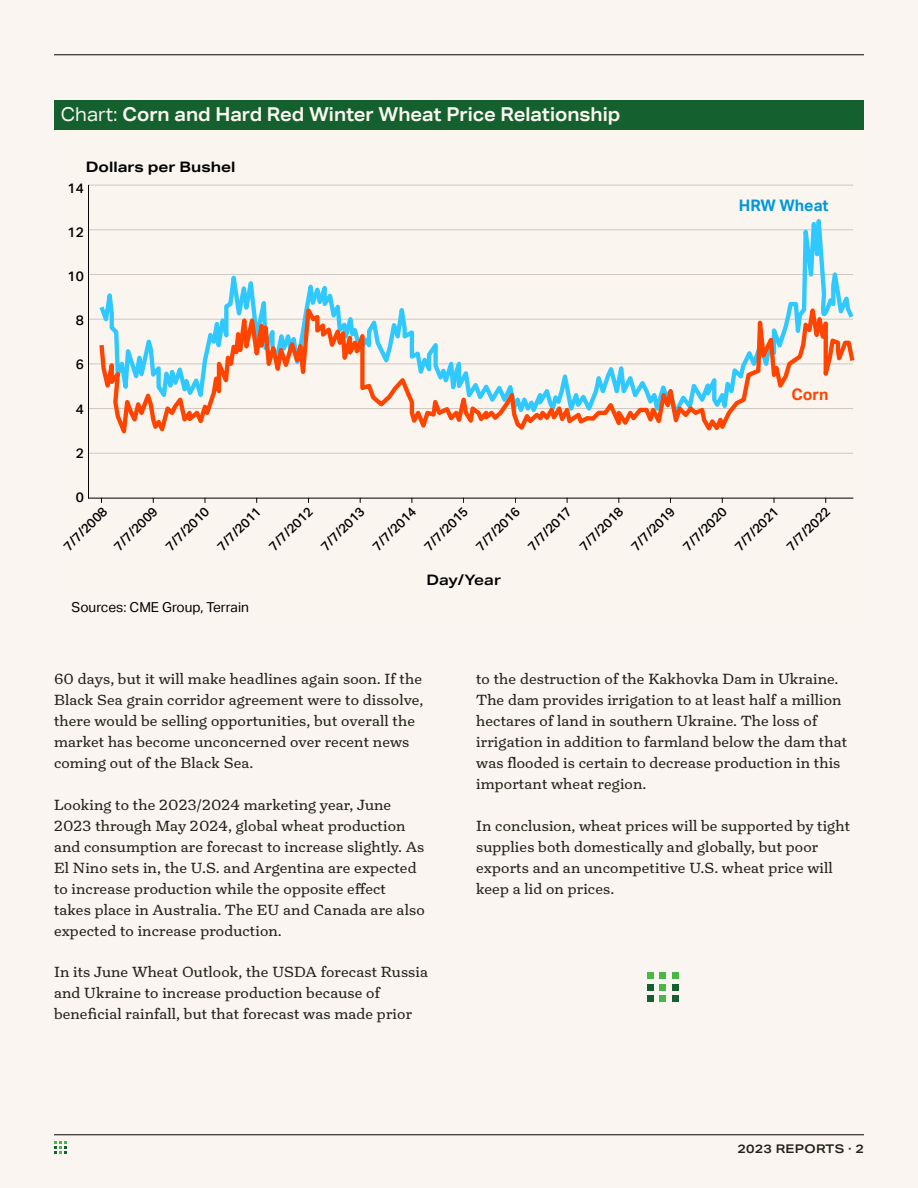
<style>
.page{position:relative;width:918px;height:1188px;background:#faf5f0}
.page>*{position:absolute;margin:0;border:0;box-sizing:border-box;transform-origin:0 0}
.t1{font:700 19.2px "Aktiv Grotesk Ex";color:#faf5ee;scale:.88 1}
.t2{font:700 15.9px "Aktiv Grotesk";color:#0099d8}
.t3{font:700 15.9px "Aktiv Grotesk";color:#f40}
.Body{font:15px/21px "Turnip";letter-spacing:.01em;color:#232319}
.t4{font:700 14.4px "Aktiv Grotesk Ex";color:#000}
.t5{font:600 14.4px "Aktiv Grotesk Ex";color:#000}
.t6{font:13.8px "Aktiv Grotesk";color:#000}
.t7{font:500 13.8px "Aktiv Grotesk";color:#000}
.t8{font:500 13.05px "Aktiv Grotesk";color:#000}
.t9{font:600 12px "Aktiv Grotesk Ex";letter-spacing:.025em;color:#232319}
.s1{font-weight:400}
</style>
<div class="page">
<hr style="left:54px;top:1134px;width:810px;height:1px;background:#232319">
<svg style="left:54px;top:1141px;width:13px;height:12px"></svg>
<hr style="left:89px;top:319px;width:764px;height:1px;background:#cec7c2">
<hr style="left:89px;top:274px;width:764px;height:1px;background:#cec7c2">
<hr style="left:89px;top:185px;width:764px;height:1px;background:#cec7c2">
<hr style="left:89px;top:229px;width:764px;height:1px;background:#cec7c2">
<hr style="left:89px;top:453px;width:764px;height:1px;background:#cec7c2">
<hr style="left:89px;top:408px;width:764px;height:1px;background:#cec7c2">
<hr style="left:89px;top:363px;width:764px;height:1px;background:#cec7c2">
<hr style="left:88px;top:185px;width:1px;height:313px;background:#000">
<div style="left:54px;top:100px;width:810px;height:30px;background:#14602f"></div>
<hr style="left:89px;top:498px;width:764px;height:1px;background:#000">
<svg style="left:96px;top:184px;width:757px;height:181px"></svg>
<svg style="left:97px;top:261px;width:758px;height:173px"></svg>
<hr style="left:54px;top:54px;width:810px;height:1px;background:#232319">
<div style="left:647px;top:972px;width:6px;height:7px;background:#48b744"></div>
<div style="left:660px;top:972px;width:6px;height:7px;background:#47b845"></div>
<div style="left:672px;top:972px;width:7px;height:7px;background:#47b845"></div>
<svg style="left:647px;top:984px;width:6px;height:6px"></svg>
<svg style="left:660px;top:984px;width:6px;height:6px"></svg>
<div style="left:672px;top:984px;width:7px;height:6px;background:#16602f"></div>
<div style="left:647px;top:995px;width:6px;height:7px;background:#16602f"></div>
<div style="left:660px;top:995px;width:6px;height:7px;background:#47b845"></div>
<div style="left:672px;top:995px;width:7px;height:7px;background:#16602f"></div>
<p class="t1" style="left:61px;top:103px;width:637px"><span class="s1">Chart:</span> Corn and Hard Red Winter Wheat Price Relationship</p>
<p class="t4" style="left:86px;top:158px;width:151px">Dollars per Bushel</p>
<p class="t7" style="left:68px;top:180px;width:18px">14</p>
<p class="t7" style="left:68px;top:224px;width:18px">12</p>
<p class="t7" style="left:68px;top:268px;width:18px">10</p>
<p class="t7" style="left:76px;top:312px;width:10px">8</p>
<p class="t7" style="left:76px;top:357px;width:10px">6</p>
<p class="t7" style="left:76px;top:401px;width:10px">4</p>
<p class="t7" style="left:76px;top:445px;width:10px">2</p>
<p class="t7" style="left:76px;top:489px;width:10px">0</p>
<p class="t2" style="left:739px;top:197px;width:91px">HRW Wheat</p>
<p class="t3" style="left:791px;top:386px;width:39px">Corn</p>
<p class="t8" style="left:60px;top:543px;width:57px;rotate:-45deg">7/7/2008</p>
<p class="t8" style="left:111px;top:543px;width:57px;rotate:-45deg">7/7/2009</p>
<p class="t8" style="left:163px;top:543px;width:57px;rotate:-45deg">7/7/2010</p>
<p class="t8" style="left:214px;top:543px;width:57px;rotate:-45deg">7/7/2011</p>
<p class="t8" style="left:266px;top:543px;width:57px;rotate:-45deg">7/7/2012</p>
<p class="t8" style="left:318px;top:543px;width:57px;rotate:-45deg">7/7/2013</p>
<p class="t8" style="left:370px;top:543px;width:57px;rotate:-45deg">7/7/2014</p>
<p class="t8" style="left:421px;top:543px;width:57px;rotate:-45deg">7/7/2015</p>
<p class="t8" style="left:473px;top:543px;width:57px;rotate:-45deg">7/7/2016</p>
<p class="t8" style="left:525px;top:543px;width:57px;rotate:-45deg">7/7/2017</p>
<p class="t8" style="left:577px;top:543px;width:57px;rotate:-45deg">7/7/2018</p>
<p class="t8" style="left:628px;top:543px;width:57px;rotate:-45deg">7/7/2019</p>
<p class="t8" style="left:680px;top:543px;width:57px;rotate:-45deg">7/7/2020</p>
<p class="t8" style="left:732px;top:543px;width:57px;rotate:-45deg">7/7/2021</p>
<p class="t8" style="left:784px;top:543px;width:57px;rotate:-45deg">7/7/2022</p>
<p class="t6" style="left:72px;top:599px;width:179px">Sources: CME Group, Terrain</p>
<p class="t5" style="left:426px;top:572px;width:76px">Day/Year</p>
<p class="Body" style="left:54px;top:669px;width:371px">60 days, but it will make headlines again soon. If the Black Sea grain corridor agreement were to dissolve, there would be selling opportunities, but overall the market has become unconcerned over recent news coming out of the Black Sea.</p>
<p class="Body" style="left:54px;top:794px;width:372px">Looking to the 2023/2024 marketing year, June 2023 through May 2024, global wheat production and consumption are forecast to increase slightly. As El Nino sets in, the U.S. and Argentina are expected to increase production while the opposite effect takes place in Australia. The EU and Canada are also expected to increase production.</p>
<p class="Body" style="left:54px;top:961px;width:376px">In its June Wheat Outlook, the USDA forecast Russia and Ukraine to increase production because of beneficial rainfall, but that forecast was made prior</p>
<p class="Body" style="left:476px;top:669px;width:372px">to the destruction of the Kakhovka Dam in Ukraine.<br>The dam provides irrigation to at least half a million hectares of land in southern Ukraine. The loss of irrigation in addition to farmland below the dam that was flooded is certain to decrease production in this important wheat region.</p>
<p class="Body" style="left:476px;top:815px;width:375px">In conclusion, wheat prices will be supported by tight supplies both domestically and globally, but poor exports and an uncompetitive U.S. wheat price will keep a lid on prices.</p>
<p class="t9" style="left:737px;top:1142px;width:128px">2023 REPORTS · 2</p>
</div>
